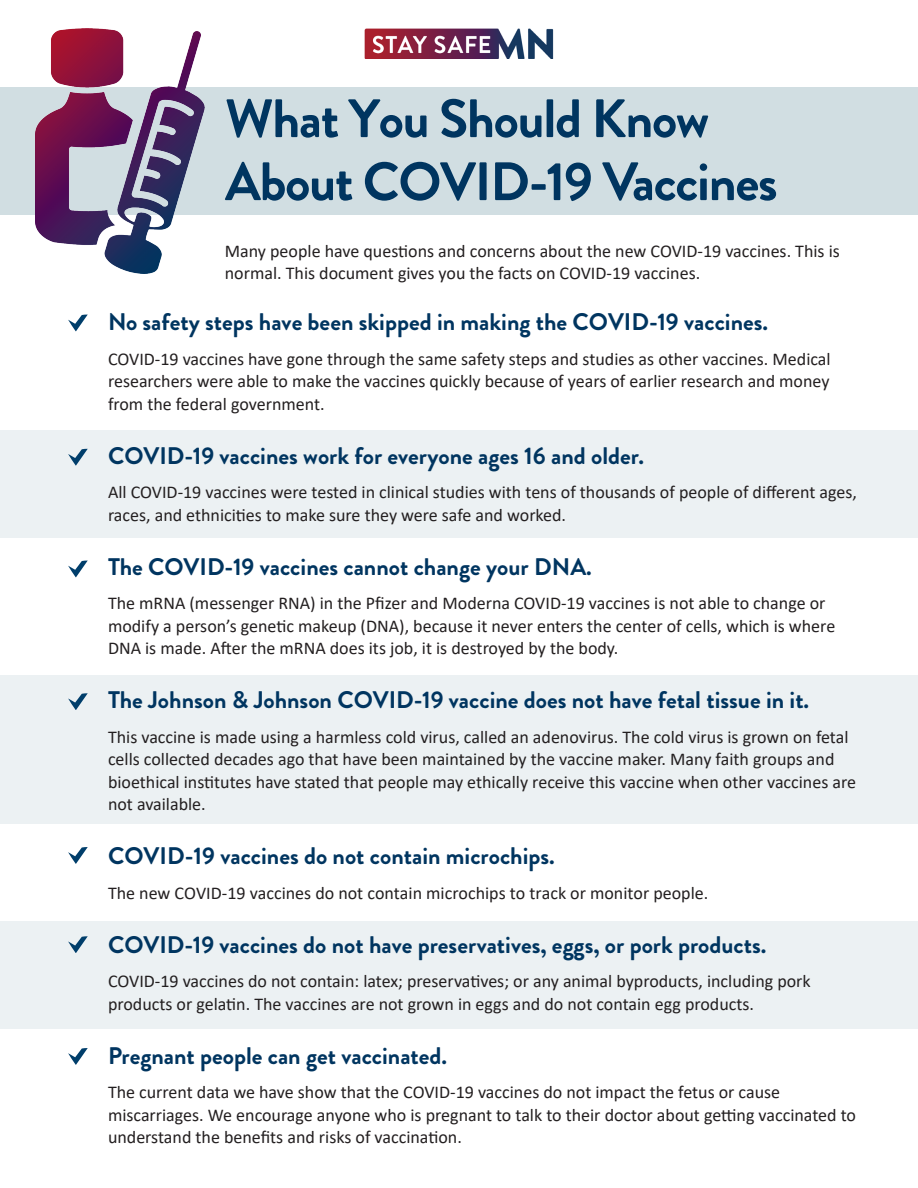
<style>
.page{position:relative;width:918px;height:1188px;background:#fff}
.page>*{position:absolute;margin:0;border:0;box-sizing:border-box;transform-origin:0 0}
.t1{font:700 54px/63px "Brandon Grotesque";letter-spacing:-.025em;color:#003560}
.t2{font:700 24px "Brandon Grotesque";color:#003560}
.t3{font:18px/22.5px "Calibri";color:#231f20}
</style>
<div class="page">
<div style="left:0;top:921px;width:918px;height:108px;background:#ecf1f3"></div>
<div style="left:0;top:676px;width:918px;height:148px;background:#ecf1f3"></div>
<div style="left:0;top:430px;width:918px;height:108px;background:#ecf1f3"></div>
<div style="left:0;top:87px;width:918px;height:128px;background:#d1dee2"></div>
<img style="left:364px;top:29px;width:190px;height:29px">
<img style="left:35px;top:29px;width:170px;height:244px">
<svg style="left:68px;top:314px;width:20px;height:17px"></svg>
<svg style="left:68px;top:448px;width:20px;height:18px"></svg>
<svg style="left:68px;top:560px;width:20px;height:17px"></svg>
<svg style="left:68px;top:693px;width:20px;height:17px"></svg>
<svg style="left:68px;top:847px;width:20px;height:17px"></svg>
<svg style="left:68px;top:936px;width:20px;height:17px"></svg>
<svg style="left:68px;top:1048px;width:20px;height:17px"></svg>
<h1 class="t1" style="left:225px;top:88px;width:554px">What You Should Know<br>About COVID-19 Vaccines</h1>
<p class="t3" style="left:225px;top:239px;width:617px">Many people have questions and concerns about the new COVID-19 vaccines. This is normal. This document gives you the facts on COVID-19 vaccines.</p>
<p class="t2" style="left:108px;top:305px;width:662px">No safety steps have been skipped in making the COVID-19 vaccines.</p>
<p class="t3" style="left:108px;top:347px;width:724px;text-align:justify">COVID-19 vaccines have gone through the same safety steps and studies as other vaccines. Medical researchers were able to make the vaccines quickly because of years of earlier research and money from the federal government.</p>
<p class="t2" style="left:108px;top:438px;width:538px">COVID-19 vaccines work for everyone ages 16 and older.</p>
<p class="t3" style="left:108px;top:480px;width:751px">All COVID-19 vaccines were tested in clinical studies with tens of thousands of people of different ages, races, and ethnicities to make sure they were safe and worked.</p>
<p class="t2" style="left:108px;top:549px;width:485px">The COVID-19 vaccines cannot change your DNA.</p>
<p class="t3" style="left:108px;top:591px;width:729px">The mRNA (messenger RNA) in the Pfizer and Moderna COVID-19 vaccines is not able to change or modify a person’s genetic makeup (DNA), because it never enters the center of cells, which is where<br>DNA is made. After the mRNA does its job, it is destroyed by the body.</p>
<p class="t2" style="left:108px;top:683px;width:703px">The Johnson &amp; Johnson COVID-19 vaccine does not have fetal tissue in it.</p>
<p class="t3" style="left:108px;top:725px;width:750px">This vaccine is made using a harmless cold virus, called an adenovirus. The cold virus is grown on fetal cells collected decades ago that have been maintained by the vaccine maker. Many faith groups and bioethical institutes have stated that people may ethically receive this vaccine when other vaccines are not available.</p>
<p class="t2" style="left:108px;top:839px;width:448px">COVID-19 vaccines do not contain microchips.</p>
<p class="t3" style="left:108px;top:881px;width:602px">The new COVID-19 vaccines do not contain microchips to track or monitor people.</p>
<p class="t2" style="left:108px;top:927px;width:660px">COVID-19 vaccines do not have preservatives, eggs, or pork products.</p>
<p class="t3" style="left:108px;top:969px;width:704px">COVID-19 vaccines do not contain: latex; preservatives; or any animal byproducts, including pork products or gelatin. The vaccines are not grown in eggs and do not contain egg products.</p>
<p class="t2" style="left:108px;top:1038px;width:341px">Pregnant people can get vaccinated.</p>
<p class="t3" style="left:108px;top:1080px;width:750px">The current data we have show that the COVID-19 vaccines do not impact the fetus or cause miscarriages. We encourage anyone who is pregnant to talk to their doctor about getting vaccinated to understand the benefits and risks of vaccination.</p>
</div>
